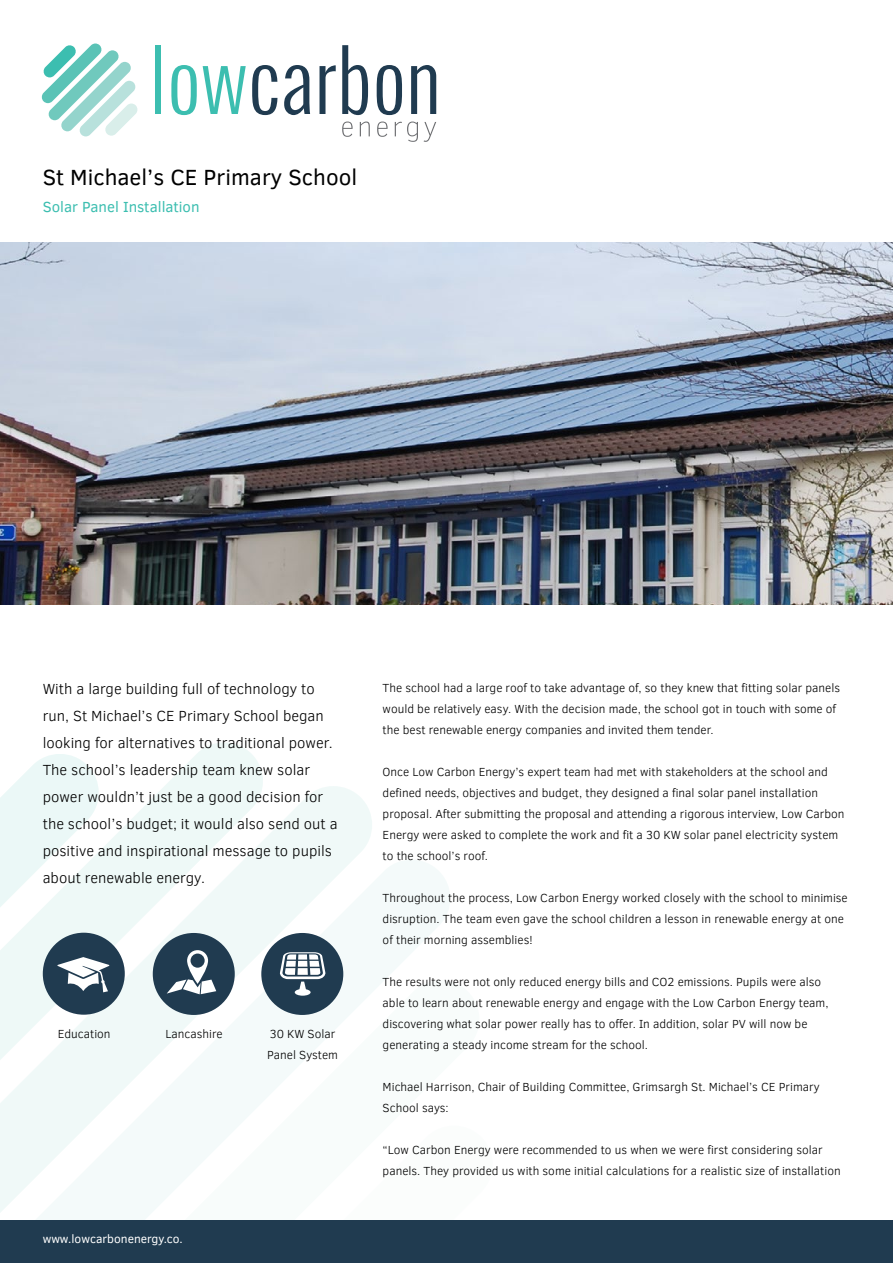
<style>
.page{position:relative;width:893px;height:1263px;background:#fff}
.page>*{position:absolute;margin:0;border:0;box-sizing:border-box;transform-origin:0 0}
.t1{font:22.5px "Clear Sans";color:#000}
.t2{font:300 15px/27px "Clear Sans";color:#000}
.t3{font:15px "Clear Sans";color:#3cbeb0}
.t4{font:300 12px/21px "Clear Sans";color:#000}
.t5{font:12px "Clear Sans";color:#fff}
</style>
<div class="page">
<svg style="left:165px;top:742px;width:98px;height:44px;fill:#eef9f7"></svg>
<svg style="left:0;top:786px;width:372px;height:426px;fill:#f0f9f8"></svg>
<svg style="left:3px;top:859px;width:447px;height:361px;fill:#f4fafa"></svg>
<svg style="left:120px;top:980px;width:330px;height:240px"></svg>
<img style="left:0;top:243px;width:893px;height:362px">
<div style="left:155px;top:45px;width:6px;height:69px;background:#3cbeb0"></div>
<svg style="left:171px;top:65px;width:26px;height:50px"></svg>
<svg style="left:203px;top:66px;width:43px;height:48px"></svg>
<svg style="left:252px;top:65px;width:25px;height:50px"></svg>
<svg style="left:284px;top:65px;width:26px;height:50px"></svg>
<svg style="left:319px;top:65px;width:17px;height:49px"></svg>
<svg style="left:342px;top:45px;width:26px;height:70px"></svg>
<svg style="left:377px;top:65px;width:25px;height:50px"></svg>
<svg style="left:411px;top:65px;width:25px;height:49px"></svg>
<svg style="left:342px;top:122px;width:11px;height:15px"></svg>
<svg style="left:360px;top:122px;width:10px;height:14px"></svg>
<svg style="left:377px;top:122px;width:11px;height:15px"></svg>
<svg style="left:395px;top:122px;width:23px;height:20px"></svg>
<svg style="left:424px;top:122px;width:12px;height:20px"></svg>
<svg style="left:41px;top:44px;width:97px;height:92px"></svg>
<div style="left:0;top:1220px;width:893px;height:43px;background:#203b50"></div>
<div style="left:153px;top:933px;width:82px;height:82px;background:#203b50;border-radius:50%"></div>
<div style="left:261px;top:933px;width:82px;height:82px;background:#203b50;border-radius:50%"></div>
<svg style="left:167px;top:950px;width:49px;height:44px"></svg>
<svg style="left:279px;top:952px;width:47px;height:38px"></svg>
<div style="left:295px;top:989px;width:16px;height:7px;background:#fff;border-radius:50%"></div>
<div style="left:43px;top:933px;width:82px;height:82px;background:#203b50;border-radius:50%"></div>
<svg style="left:0;top:754px;width:109px;height:238px"></svg>
<h1 class="t1" style="left:43px;top:162px;width:316px">St Michael’s CE Primary School</h1>
<p class="t3" style="left:43px;top:197px;width:158px">Solar Panel Installation</p>
<p class="t2" style="left:43px;top:675px;width:296px">With a large building full of technology to run, St Michael’s CE Primary School began looking for alternatives to traditional power.<br>The school’s leadership team knew solar power wouldn’t just be a good decision for the school’s budget; it would also send out a positive and inspirational message to pupils about renewable energy.</p>
<p class="t4" style="left:58px;top:1023px;width:54px">Education</p>
<p class="t4" style="left:165px;top:1023px;width:59px">Lancashire</p>
<p class="t4" style="left:267px;top:1023px;width:72px">30 KW Solar<br>Panel System</p>
<p class="t5" style="left:43px;top:1231px;width:142px">www.lowcarbonenergy.co.</p>
<p class="t4" style="left:383px;top:677px;width:459px">The school had a large roof to take advantage of, so they knew that fitting solar panels would be relatively easy. With the decision made, the school got in touch with some of the best renewable energy companies and invited them tender.</p>
<p class="t4" style="left:383px;top:761px;width:463px">Once Low Carbon Energy’s expert team had met with stakeholders at the school and defined needs, objectives and budget, they designed a final solar panel installation proposal. After submitting the proposal and attending a rigorous interview, Low Carbon Energy were asked to complete the work and fit a 30 KW solar panel electricity system to the school’s roof.</p>
<p class="t4" style="left:383px;top:887px;width:467px">Throughout the process, Low Carbon Energy worked closely with the school to minimise disruption. The team even gave the school children a lesson in renewable energy at one of their morning assemblies!</p>
<p class="t4" style="left:383px;top:971px;width:447px">The results were not only reduced energy bills and CO2 emissions. Pupils were also able to learn about renewable energy and engage with the Low Carbon Energy team, discovering what solar power really has to offer. In addition, solar PV will now be generating a steady income stream for the school.</p>
<p class="t4" style="left:383px;top:1076px;width:439px">Michael Harrison, Chair of Building Committee, Grimsargh St. Michael’s CE Primary<br>School says:</p>
<p class="t4" style="left:383px;top:1139px;width:459px">“Low Carbon Energy were recommended to us when we were first considering solar panels. They provided us with some initial calculations for a realistic size of installation</p>
</div>
